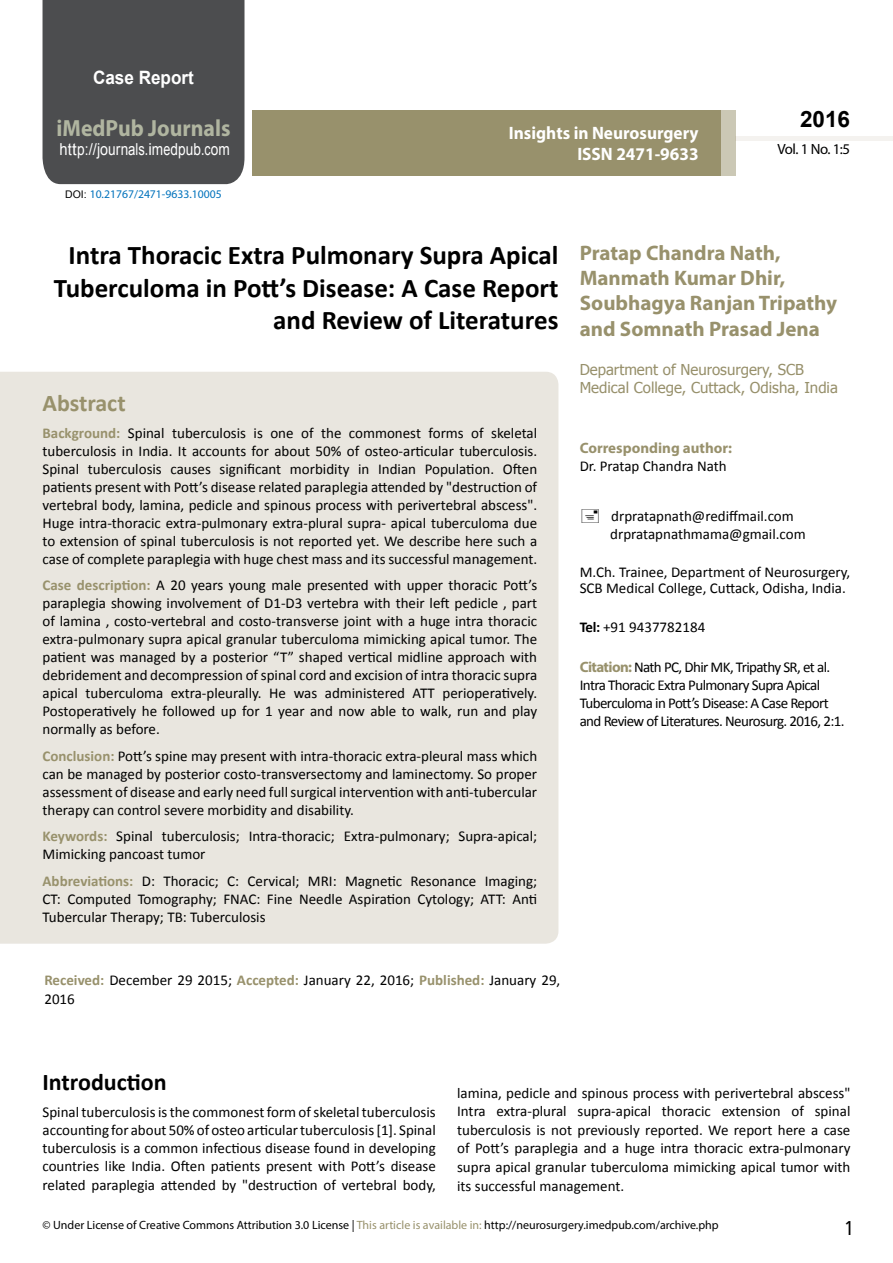
<style>
.page{position:relative;width:893px;height:1263px;background:#fff}
.page>*{position:absolute;margin:0;border:0;box-sizing:border-box;transform-origin:0 0}
.t1{font:700 27px/32.4px "Calibri";color:#000;text-align:right}
.t2{font:25.5px "Tunga";color:#000}
.t3{font:700 24px "Calibri";color:#000}
.t4{font:700 24px "Calibri";color:#98916c}
.t5{font:700 23.4px "Myriad Pro";color:#b0b5a0;scale:.93 1}
.t6{font:700 22.5px "Arial";color:#000}
.t7{font:700 21px/25.2px "Myriad Pro";color:#98916c}
.t8{font:700 18.45px "Arial";color:#fff;scale:.93 1}
.t9{font:700 18px/21.6px "Myriad Pro";color:#fff;text-align:right;scale:.96 1}
.t10{font:16.5px "Arial";letter-spacing:.005em;color:#fff;scale:.89 1}
.t11{font:15px/18px "Calibri";color:#000;text-align:justify}
.t12{font:15px/18px "Calibri";letter-spacing:-.04em;color:#000}
.t13{font:15px/18px "Tahoma";color:#97906b}
.t14{font:700 15px "Myriad Pro";color:#98916c}
.t15{font:14.85px "Myriad Pro";color:#000}
.t16{font:12px "Myriad Pro";color:#000}
.t17{font:11.7px "Myriad Pro";color:#0072bc}
.s1{font-family:"Calibri"}
.s2{font-family:"Arial";font-size:10.5px;color:#000}
.s3{font-weight:700;color:#98916c}
.s4{font-weight:700}
.s5{font-family:"Myriad Pro";font-weight:700;color:#98916c}
.s6{color:#98916c}
</style>
<div class="page">
<div style="left:252px;top:110px;width:469px;height:66px;background:#98916c"></div>
<div style="left:43px;top:0;width:201px;height:184px;background:#4c4d4f"></div>
<hr style="left:736px;top:137px;width:157px;height:4px;background:#f4f2ef">
<div style="left:720px;top:110px;width:16px;height:66px;background:#cbc8b5"></div>
<div style="left:0;top:372px;width:558px;height:572px;background:#e9e6df"></div>
<p class="t8" style="left:93px;top:65px;width:110px">Case Report</p>
<h3 class="t5" style="left:57px;top:113px;width:188px">iMedPub Journals</h3>
<p class="t10" style="left:60px;top:139px;width:193px">http://journals<span class="s1">.</span>imedpub<span class="s1">.</span>com</p>
<p class="t17" style="left:65px;top:187px;width:158px"><span class="s2">DOI:</span> 10.21767/2471-9633.10005</p>
<p class="t9" style="left:509px;top:121px;width:199px">Insights in Neurosurgery<br>ISSN 2471-9633</p>
<h3 class="t6" style="left:800px;top:104px;width:52px">2016</h3>
<p class="t15" style="left:778px;top:140px;width:74px">Vol. 1 No. 1:5</p>
<h1 class="t1" style="left:54px;top:239px;width:506px">Intra Thoracic Extra Pulmonary Supra Apical<br>Tuberculoma in Pott’s Disease: A Case Report and Review of Literatures</h1>
<h3 class="t4" style="left:43px;top:388px;width:85px">Abstract</h3>
<p class="t11" style="left:43px;top:424px;width:496px"><span class="s3">Background:</span> Spinal tuberculosis is one of the commonest forms of skeletal tuberculosis in India. It accounts for about 50% of osteo-articular tuberculosis.<br>Spinal tuberculosis causes significant morbidity in Indian Population. Often patients present with Pott’s disease related paraplegia attended by "destruction of vertebral body, lamina, pedicle and spinous process with perivertebral abscess".<br>Huge intra-thoracic extra-pulmonary extra-plural supra- apical tuberculoma due to extension of spinal tuberculosis is not reported yet. We describe here such a case of complete paraplegia with huge chest mass and its successful management.</p>
<p class="t11" style="left:43px;top:576px;width:496px"><span class="s3">Case description:</span> A 20 years young male presented with upper thoracic Pott’s paraplegia showing involvement of D1-D3 vertebra with their left pedicle , part of lamina , costo-vertebral and costo-transverse joint with a huge intra thoracic extra-pulmonary supra apical granular tuberculoma mimicking apical tumor. The patient was managed by a posterior “T” shaped vertical midline approach with debridement and decompression of spinal cord and excision of intra thoracic supra apical tuberculoma extra-pleurally. He was administered ATT perioperatively.<br>Postoperatively he followed up for 1 year and now able to walk, run and play normally as before.</p>
<p class="t11" style="left:43px;top:747px;width:496px"><span class="s3">Conclusion:</span> Pott’s spine may present with intra-thoracic extra-pleural mass which can be managed by posterior costo-transversectomy and laminectomy. So proper assessment of disease and early need full surgical intervention with anti-tubercular therapy can control severe morbidity and disability.</p>
<p class="t11" style="left:43px;top:827px;width:496px"><span class="s3">Keywords:</span> Spinal tuberculosis; Intra-thoracic; Extra-pulmonary; Supra-apical;<br>Mimicking pancoast tumor</p>
<p class="t11" style="left:43px;top:872px;width:496px"><span class="s3">Abbreviations:</span> D: Thoracic; C: Cervical; MRI: Magnetic Resonance Imaging; CT: Computed Tomography; FNAC: Fine Needle Aspiration Cytology; ATT: Anti Tubercular Therapy; TB: Tuberculosis</p>
<p class="t11" style="left:44px;top:971px;width:517px;line-height:18.8px"><span class="s3">Received:</span> December 29 2015; <span class="s3">Accepted:</span> January 22, 2016; <span class="s3">Published:</span> January 29,<br>2016</p>
<h3 class="t7" style="left:580px;top:240px;width:259px">Pratap Chandra Nath,<br>Manmath Kumar Dhir,<br>Soubhagya Ranjan Tripathy and Somnath Prasad Jena</h3>
<p class="t13" style="left:580px;top:360px;width:260px">Department of Neurosurgery, SCB<br>Medical College, Cuttack, Odisha, India</p>
<p class="t14" style="left:580px;top:438px;width:154px">Corresponding author:</p>
<p class="t11" style="left:580px;top:457px;width:149px">Dr. Pratap Chandra Nath</p>
<p class="t11" style="left:610px;top:507px;width:197px">drpratapnath@rediffmail.com drpratapnathmama@gmail.com</p>
<p class="t11" style="left:580px;top:563px;width:272px;line-height:16.5px">M.Ch. Trainee, Department of Neurosurgery,<br>SCB Medical College, Cuttack, Odisha, India.</p>
<p class="t11" style="left:580px;top:618px;width:127px"><span class="s4">Tel:</span> +91 9437782184</p>
<p class="t12" style="left:580px;top:658px;width:266px"><span class="s5">Citation:</span> Nath PC, Dhir MK, Tripathy SR, et al.<br>Intra Thoracic Extra Pulmonary Supra Apical Tuberculoma in Pott’s Disease: A Case Report and Review of Literatures. Neurosurg. 2016, 2:1.</p>
<h3 class="t3" style="left:43px;top:1067px;width:126px">Introduction</h3>
<p class="t11" style="left:43px;top:1103px;width:395px">Spinal tuberculosis is the commonest form of skeletal tuberculosis accounting for about 50% of osteo articular tuberculosis [1]. Spinal tuberculosis is a common infectious disease found in developing countries like India. Often patients present with Pott’s disease</p>
<p class="t11" style="left:43px;top:1176px;width:395px">related paraplegia attended by "destruction of vertebral body,</p>
<p class="t11" style="left:457px;top:1083px;width:395px;line-height:18.6px">lamina, pedicle and spinous process with perivertebral abscess" Intra extra-plural supra-apical thoracic extension of spinal tuberculosis is not previously reported. We report here a case of Pott’s paraplegia and a huge intra thoracic extra-pulmonary supra apical granular tuberculoma mimicking apical tumor with its successful management.</p>
<p class="t16" style="left:43px;top:1218px;width:678px">© Under License of Creative Commons Attribution 3.0 License | <span class="s6">This article is available in:</span> http://neurosurgery.imedpub.com/archive.php</p>
<h2 class="t2" style="left:845px;top:1211px;width:9px">1</h2>
</div>
